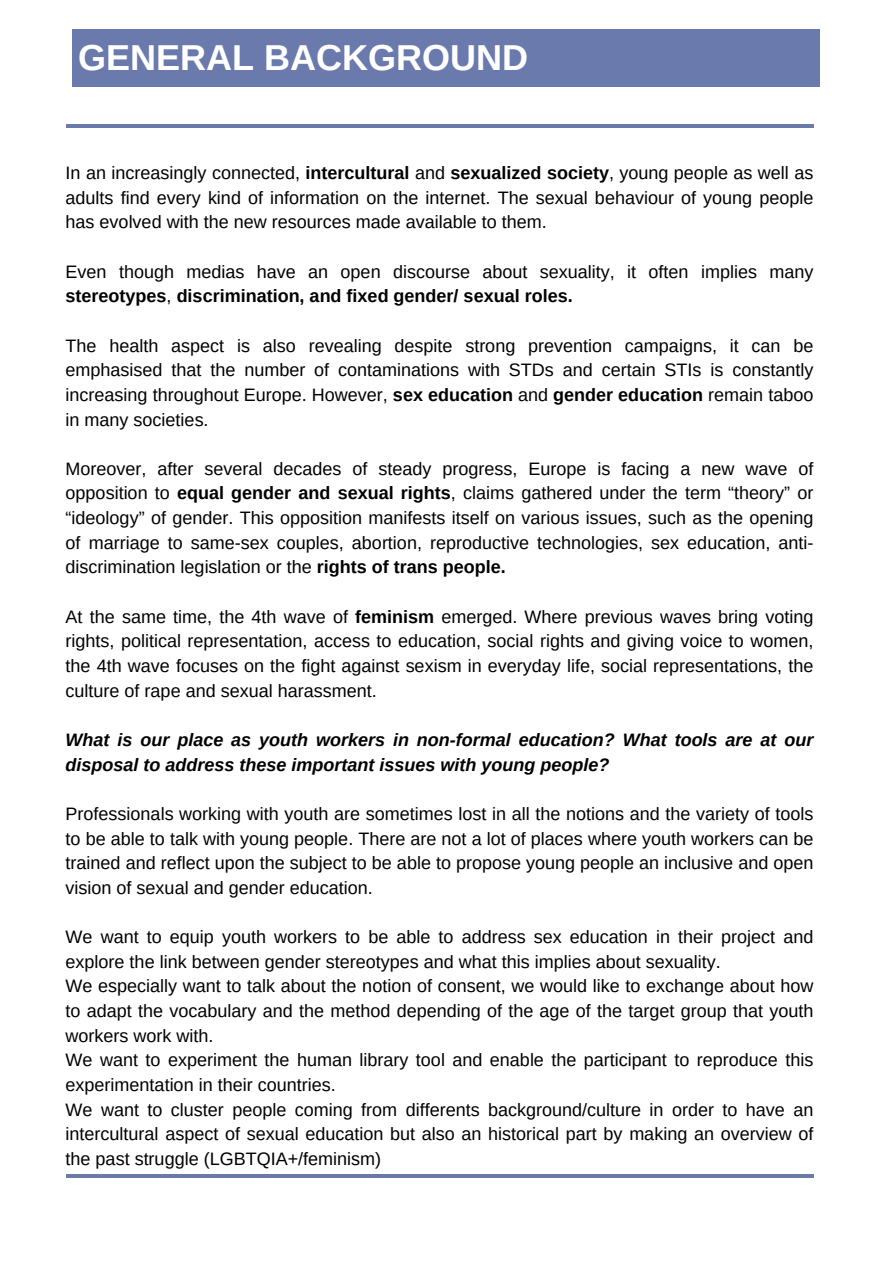
<style>
.page{position:relative;width:894px;height:1264px;background:#fff}
.page>*{position:absolute;margin:0;border:0;box-sizing:border-box;transform-origin:0 0}
.t1{font:700 36px "Arimo";color:#fff}
.t2{font:18px/24.6px "Arimo";color:#000;text-align:justify}
.t3{font:italic 700 18px/24.6px "Arimo";color:#000}
.s1{font-weight:700}
</style>
<div class="page">
<hr style="left:66px;top:125px;width:747px;height:3px;background:#6b7aad">
<hr style="left:66px;top:1174px;width:747px;height:3px;background:#6b7aad">
<div style="left:72px;top:30px;width:747px;height:56px;background:#6b7aad"></div>
<h1 class="t1" style="left:78px;top:37px;width:451px">GENERAL BACKGROUND</h1>
<p class="t2" style="left:66px;top:160px;width:749px">In an increasingly connected, <span class="s1">intercultural</span> and <span class="s1">sexualized society</span>, young people as well as adults find every kind of information on the internet. The sexual behaviour of young people has evolved with the new resources made available to them.</p>
<p class="t2" style="left:66px;top:259px;width:749px">Even though medias have an open discourse about sexuality, it often implies many <span class="s1">stereotypes</span>, <span class="s1">discrimination, and fixed gender/ sexual roles.</span></p>
<p class="t2" style="left:66px;top:333px;width:749px">The health aspect is also revealing despite strong prevention campaigns, it can be emphasised that the number of contaminations with STDs and certain STIs is constantly increasing throughout Europe. However, <span class="s1">sex education</span> and <span class="s1">gender education</span> remain taboo in many societies.</p>
<p class="t2" style="left:66px;top:456px;width:749px">Moreover, after several decades of steady progress, Europe is facing a new wave of opposition to <span class="s1">equal gender and sexual rights</span>, claims gathered under the term “theory” or “ideology” of gender. This opposition manifests itself on various issues, such as the opening of marriage to same-sex couples, abortion, reproductive technologies, sex education, anti&shy;discrimination legislation or the <span class="s1">rights of trans people.</span></p>
<p class="t2" style="left:66px;top:604px;width:749px">At the same time, the 4th wave of <span class="s1">feminism</span> emerged. Where previous waves bring voting rights, political representation, access to education, social rights and giving voice to women, the 4th wave focuses on the fight against sexism in everyday life, social representations, the culture of rape and sexual harassment.</p>
<p class="t3" style="left:66px;top:727px;width:749px">What is our place as youth workers in non-formal education? What tools are at our disposal to address these important issues with young people?</p>
<p class="t2" style="left:66px;top:801px;width:749px">Professionals working with youth are sometimes lost in all the notions and the variety of tools to be able to talk with young people. There are not a lot of places where youth workers can be trained and reflect upon the subject to be able to propose young people an inclusive and open vision of sexual and gender education.</p>
<p class="t2" style="left:66px;top:924px;width:749px;text-align:left">We want to equip youth workers to be able to address sex education in their project and explore the link between gender stereotypes and what this implies about sexuality.<br>We especially want to talk about the notion of consent, we would like to exchange about how to adapt the vocabulary and the method depending of the age of the target group that youth workers work with.<br>We want to experiment the human library tool and enable the participant to reproduce this experimentation in their countries.<br>We want to cluster people coming from differents background/culture in order to have an intercultural aspect of sexual education but also an historical part by making an overview of the past struggle (LGBTQIA+/feminism)</p>
</div>
